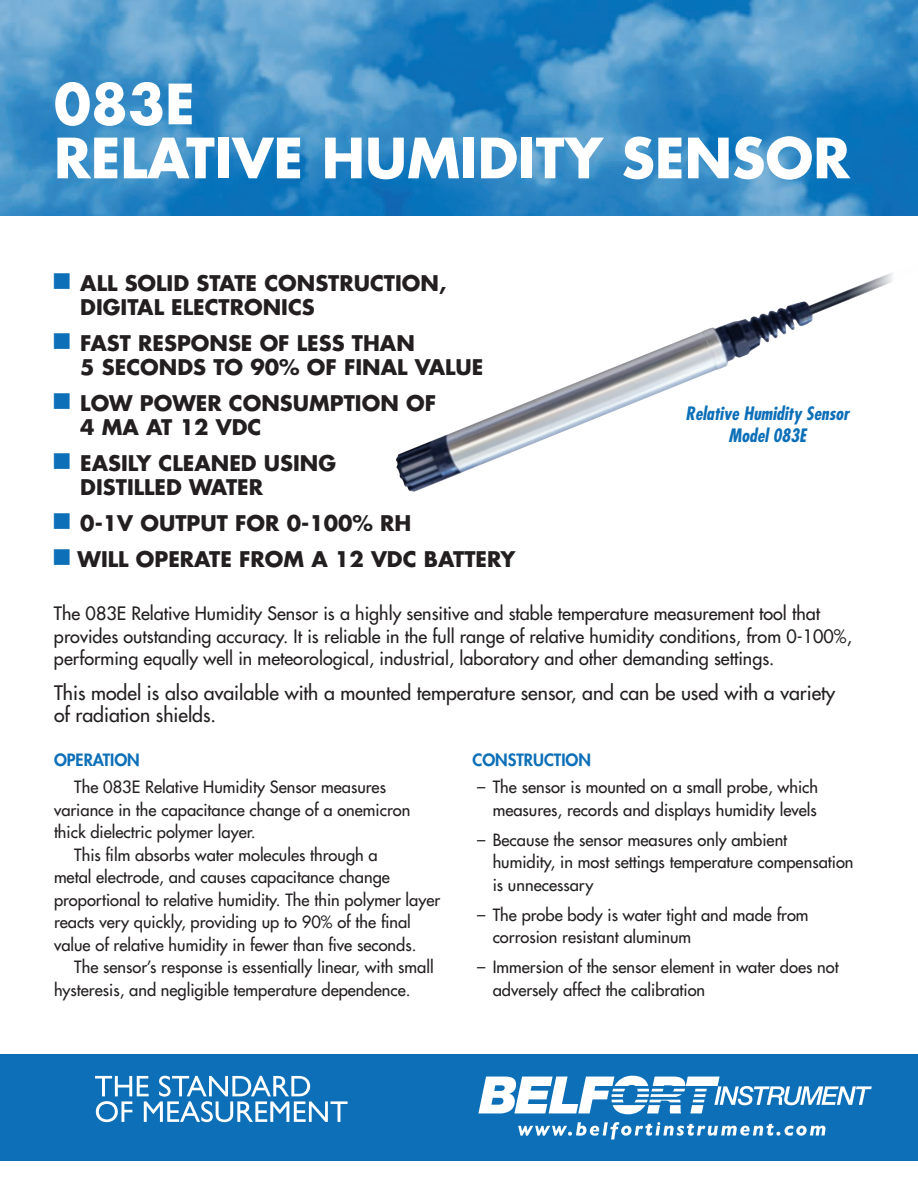
<style>
.page{position:relative;width:918px;height:1188px;background:#fff}
.page>*{position:absolute;margin:0;border:0;box-sizing:border-box;transform-origin:0 0}
.t1{font:700 54px/54px "Futura";color:#fff}
.t2{font:700 21px/24px "Futura";color:#231f20}
.t3{font:19.5px/22.5px "Futura";color:#231f20}
.t4{font:18px/22.5px "Futura";color:#231f20}
.t5{font:italic 700 condensed 18px/21.6px "Futura";color:#0c6fb8;text-align:center}
.t6{font:16.5px/22.5px "Futura";color:#231f20}
.t7{font:800 16.5px "Futura";color:#0c6fb8}
.s1{color:#0c6fb8}
</style>
<div class="page">
<img style="left:0;top:0;width:918px;height:216px">
<div style="left:0;top:1054px;width:918px;height:107px;background:#0c6fb8"></div>
<svg style="left:95px;top:1076px;width:253px;height:46px"></svg>
<svg style="left:478px;top:1076px;width:394px;height:38px"></svg>
<svg style="left:518px;top:1122px;width:308px;height:17px"></svg>
<img style="left:396px;top:273px;width:497px;height:219px">
<h1 class="t1" style="left:54px;top:76px;width:795px">083E<br>RELATIVE HUMIDITY SENSOR</h1>
<p class="t2" style="left:80px;top:270px;width:368px;text-indent:-28px"><span class="s1">■</span> ALL SOLID STATE CONSTRUCTION,<br>DIGITAL ELECTRONICS</p>
<p class="t2" style="left:52px;top:330px;width:100px"><span class="s1">■</span> FAST RES</p>
<p class="t2" style="left:177px;top:330px;width:144px">PONSE OF LESS</p>
<p class="t2" style="left:80px;top:330px;width:402px;text-indent:272px">THAN<br>5 SECONDS TO 90% OF FINAL VALUE</p>
<p class="t2" style="left:80px;top:390px;width:355px;text-indent:-28px"><span class="s1">■</span> LOW POWER CONSUMPTION OF<br>4 MA AT 12 VDC</p>
<p class="t2" style="left:80px;top:450px;width:257px;text-indent:-28px"><span class="s1">■</span> EASILY CLEANED USING<br>DISTILLED WATER</p>
<p class="t2" style="left:52px;top:510px;width:361px"><span class="s1">■</span> 0-1V OUTPUT FOR 0-100% RH</p>
<p class="t2" style="left:52px;top:546px;width:336px"><span class="s1">■</span> WILL OPERATE FROM A 12 VDC</p>
<p class="t2" style="left:424px;top:546px;width:93px">BATTERY</p>
<p class="t5" style="left:686px;top:403px;width:165px">Relative Humidity Sensor<br>Model 083E</p>
<p class="t4" style="left:54px;top:602px;width:799px">The 083E Relative Humidity Sensor is a highly sensitive and stable temperature measurement tool that provides outstanding accuracy. It is reliable in the full range of relative humidity conditions, from 0-100%, performing equally well in meteorological, industrial, laboratory and other demanding settings.</p>
<p class="t3" style="left:54px;top:681px;width:783px">This model is also available with a mounted temperature sensor, and can be used with a variety of radiation shields.</p>
<p class="t7" style="left:54px;top:749px;width:87px">OPERATION</p>
<p class="t6" style="left:74px;top:776px;width:313px">The 083E Relative Humidity Sensor measures</p>
<p class="t6" style="left:54px;top:798px;width:358px">variance in the capacitance change of a onemicron</p>
<p class="t6" style="left:54px;top:821px;width:203px">thick dielectric polymer layer.</p>
<p class="t6" style="left:74px;top:843px;width:305px">This film absorbs water molecules through a</p>
<p class="t6" style="left:54px;top:866px;width:337px">metal electrode, and causes capacitance change</p>
<p class="t6" style="left:54px;top:888px;width:388px">proportional to relative humidity. The thin polymer layer</p>
<p class="t6" style="left:54px;top:911px;width:358px">reacts very quickly, providing up to 90% of the final</p>
<p class="t6" style="left:54px;top:933px;width:364px">value of relative humidity in fewer than five seconds.</p>
<p class="t6" style="left:74px;top:956px;width:361px">The sensor’s response is essentially linear, with small</p>
<p class="t6" style="left:54px;top:978px;width:358px">hysteresis, and negligible temperature dependence.</p>
<p class="t7" style="left:473px;top:749px;width:120px">CONSTRUCTION</p>
<p class="t6" style="left:477px;top:776px;width:342px;text-align:right">– The sensor is mounted on a small probe, which measures, records and displays humidity levels</p>
<p class="t6" style="left:493px;top:828px;width:362px;text-indent:-15px">– Because the sensor measures only ambient humidity, in most settings temperature compensation is unnecessary</p>
<p class="t6" style="left:493px;top:903px;width:317px;text-indent:-15px">– The probe body is water tight and made from corrosion resistant aluminum</p>
<p class="t6" style="left:493px;top:956px;width:348px;text-indent:-15px">– Immersion of the sensor element in water does not adversely affect the calibration</p>
</div>
